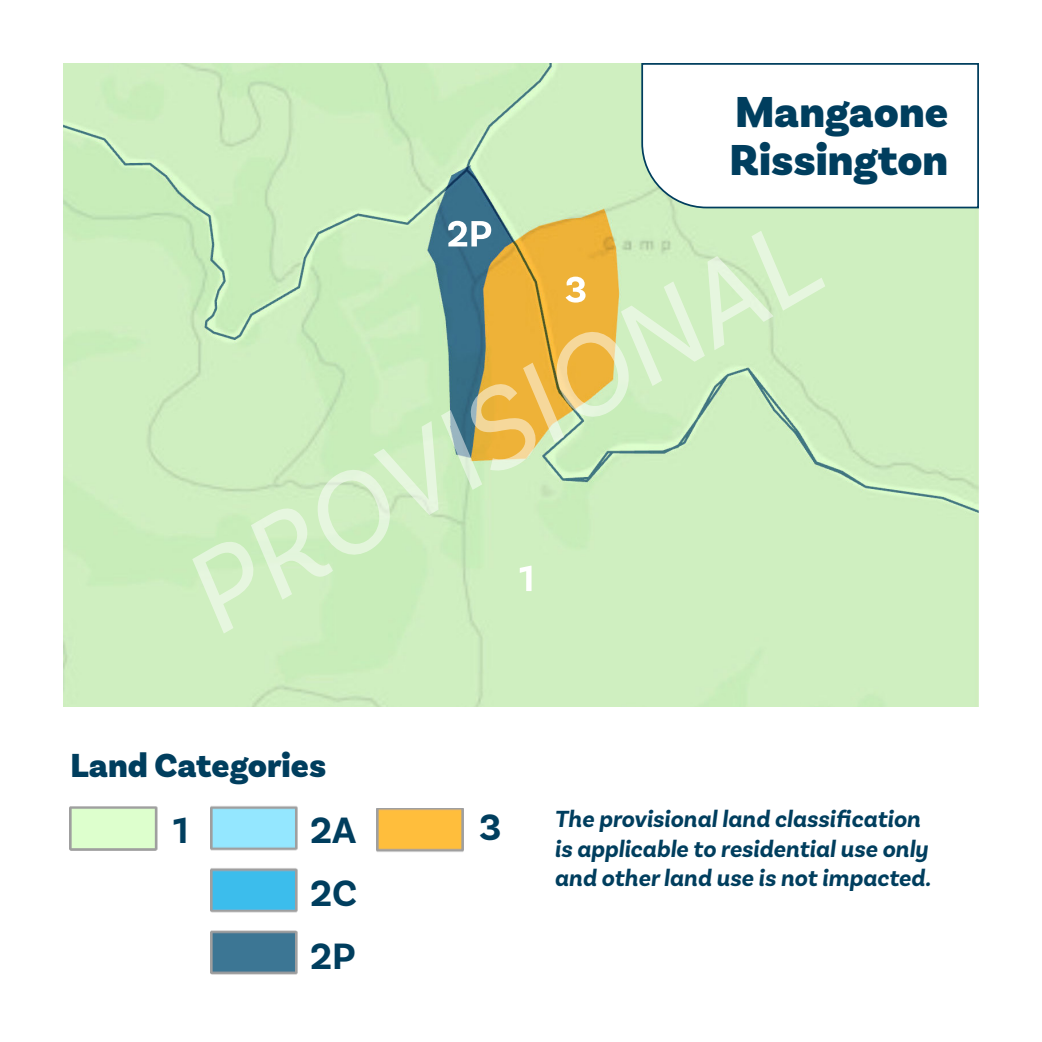
<style>
.page{position:relative;width:1042px;height:1042px;background:#fff}
.page>*{position:absolute;margin:0;border:0;box-sizing:border-box;transform-origin:0 0}
.t1{font:900 45.5px "Basic Sans";color:#003e5e}
.t2{font:700 38.5px "Basic Sans";color:#003e5e}
.t3{font:900 35px "Basic Sans";color:#003e5e}
.t4{font:italic 700 24.5px/29.4px "Basic Sans";color:#003e5e}
</style>
<div class="page">
<div style="left:63px;top:63px;width:916px;height:644px;background:#cfefc0"></div>
<svg style="left:640px;top:63px;width:339px;height:146px"></svg>
<img style="left:69px;top:806px;width:89px;height:45px">
<img style="left:210px;top:806px;width:88px;height:169px">
<img style="left:376px;top:808px;width:88px;height:44px">
<svg style="left:192px;top:231px;width:633px;height:402px;background:#cbe3b1"></svg>
<svg style="left:448px;top:221px;width:43px;height:25px"></svg>
<svg style="left:566px;top:277px;width:19px;height:26px"></svg>
<p class="t1" style="left:735px;top:84px;width:215px">Mangaone</p>
<p class="t1" style="left:729px;top:132px;width:220px">Rissington</p>
<p class="t3" style="left:70px;top:744px;width:257px">Land Categories</p>
<p class="t2" style="left:173px;top:806px;width:17px">1</p>
<p class="t2" style="left:310px;top:806px;width:48px">2A</p>
<p class="t2" style="left:310px;top:869px;width:49px">2C</p>
<p class="t2" style="left:310px;top:932px;width:47px">2P</p>
<p class="t2" style="left:479px;top:803px;width:24px">3</p>
<p class="t4" style="left:554px;top:804px;width:378px">The provisional land classification is applicable to residential use only and other land use is not impacted.</p>
</div>
